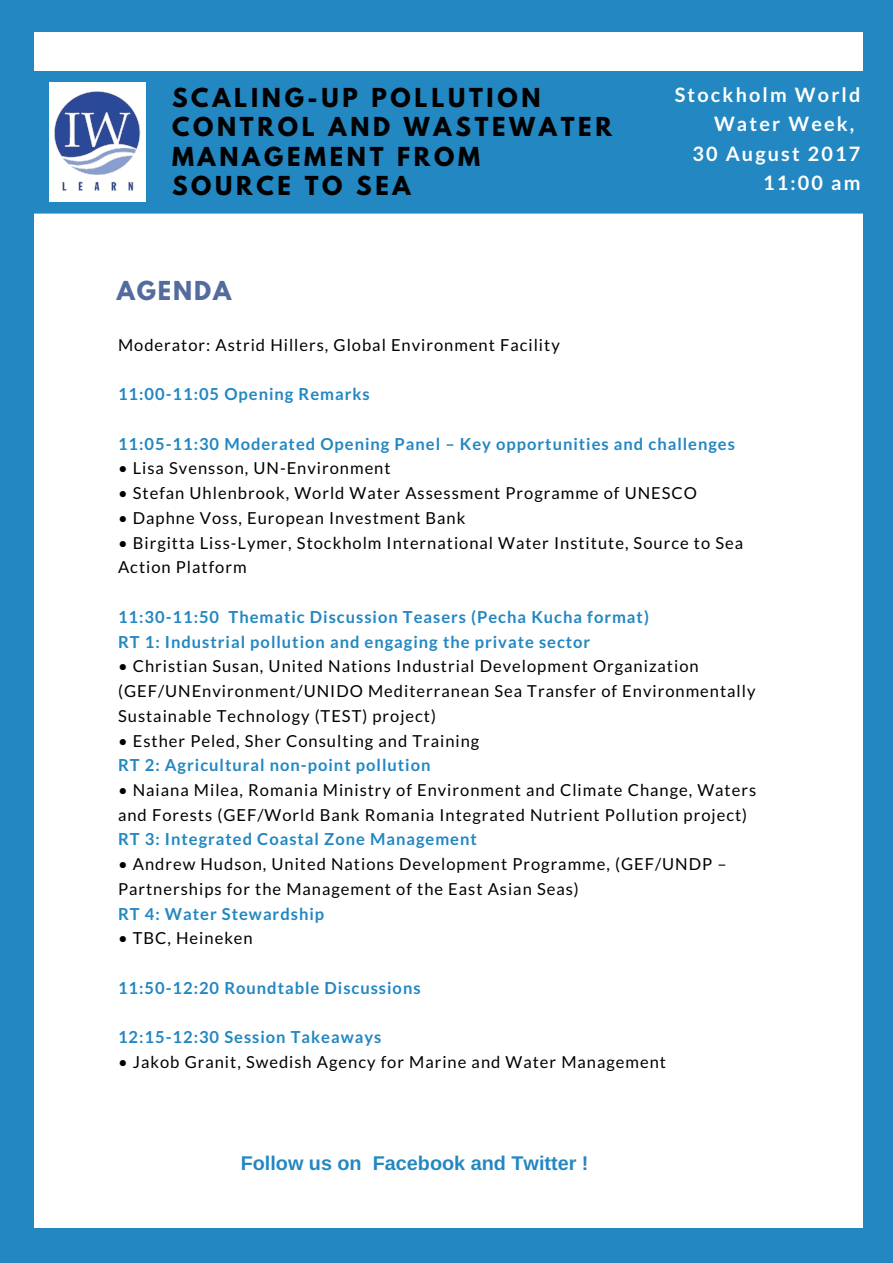
<style>
.page{position:relative;width:893px;height:1263px;background:#fff}
.page>*{position:absolute;margin:0;border:0;box-sizing:border-box;transform-origin:0 0}
.t1{font:700 23.1px/29.2px "League Spartan";letter-spacing:.16em;color:#000}
.t2{font:700 23.1px "League Spartan";letter-spacing:.08em;color:#546c9d}
.t3{font:700 19.8px "Lato";letter-spacing:.11em;color:#fff}
.t4{font:700 19.8px "Arimo";color:#2387c2}
.t5{font:16.5px/24.8px "Lato";letter-spacing:.06em;color:#000}
.t6{font:700 16.5px/24.8px "Lato";letter-spacing:.06em;color:#2387c2}
</style>
<div class="page">
<div style="left:0;top:0;width:892px;height:1262px;background:#2387c2"></div>
<div style="left:34px;top:33px;width:828px;height:1194px;background:#fff"></div>
<div style="left:34px;top:71px;width:829px;height:143px;background:#2387c2"></div>
<div style="left:49px;top:82px;width:97px;height:119px;background:#fff"></div>
<img style="left:47px;top:85px;width:94px;height:114px">
<h1 class="t1" style="left:172px;top:86px;width:441px">SCALING-UP POLLUTION<br>CONTROL AND WASTEWATER<br>MANAGEMENT FROM<br>SOURCE TO SEA</h1>
<p class="t3" style="left:674px;top:83px;width:187px">Stockholm World</p>
<p class="t3" style="left:714px;top:112px;width:142px">Water Week,</p>
<p class="t3" style="left:692px;top:141px;width:170px">30 August 2017</p>
<p class="t3" style="left:763px;top:170px;width:99px">11:00 am</p>
<h1 class="t2" style="left:117px;top:279px;width:116px">AGENDA</h1>
<p class="t5" style="left:118px;top:332px;width:443px">Moderator: Astrid Hillers, Global Environment Facility</p>
<p class="t6" style="left:118px;top:381px;width:253px">11:00-11:05 Opening Remarks</p>
<p class="t6" style="left:118px;top:431px;width:618px">11:05-11:30 Moderated Opening Panel – Key opportunities and challenges</p>
<p class="t5" style="left:118px;top:456px;width:274px">• Lisa Svensson, UN-Environment</p>
<p class="t5" style="left:118px;top:480px;width:580px">• Stefan Uhlenbrook, World Water Assessment Programme of UNESCO</p>
<p class="t5" style="left:118px;top:505px;width:349px">• Daphne Voss, European Investment Bank</p>
<p class="t5" style="left:118px;top:530px;width:626px">• Birgitta Liss-Lymer, Stockholm International Water Institute, Source to Sea<br>Action Platform</p>
<p class="t6" style="left:118px;top:604px;width:532px">11:30-11:50 Thematic Discussion Teasers (Pecha Kucha format)<br>RT 1: Industrial pollution and engaging the private sector</p>
<p class="t5" style="left:118px;top:653px;width:639px">• Christian Susan, United Nations Industrial Development Organization (GEF/UNEnvironment/UNIDO Mediterranean Sea Transfer of Environmentally<br>Sustainable Technology (TEST) project)</p>
<p class="t5" style="left:118px;top:728px;width:363px">• Esther Peled, Sher Consulting and Training</p>
<p class="t6" style="left:118px;top:752px;width:314px">RT 2: Agricultural non-point pollution</p>
<p class="t5" style="left:118px;top:777px;width:639px">• Naiana Milea, Romania Ministry of Environment and Climate Change, Waters and Forests (GEF/World Bank Romania Integrated Nutrient Pollution project)</p>
<p class="t6" style="left:118px;top:827px;width:360px">RT 3: Integrated Coastal Zone Management</p>
<p class="t5" style="left:118px;top:851px;width:610px">• Andrew Hudson, United Nations Development Programme, (GEF/UNDP –<br>Partnerships for the Management of the East Asian Seas)</p>
<p class="t6" style="left:118px;top:901px;width:207px">RT 4: Water Stewardship</p>
<p class="t5" style="left:118px;top:925px;width:136px">• TBC, Heineken</p>
<p class="t6" style="left:118px;top:975px;width:304px">11:50-12:20 Roundtable Discussions</p>
<p class="t6" style="left:118px;top:1024px;width:265px">12:15-12:30 Session Takeaways</p>
<p class="t5" style="left:118px;top:1049px;width:549px">• Jakob Granit, Swedish Agency for Marine and Water Management</p>
<p class="t4" style="left:241px;top:1152px;width:349px">Follow us on Facebook and Twitter !</p>
</div>
